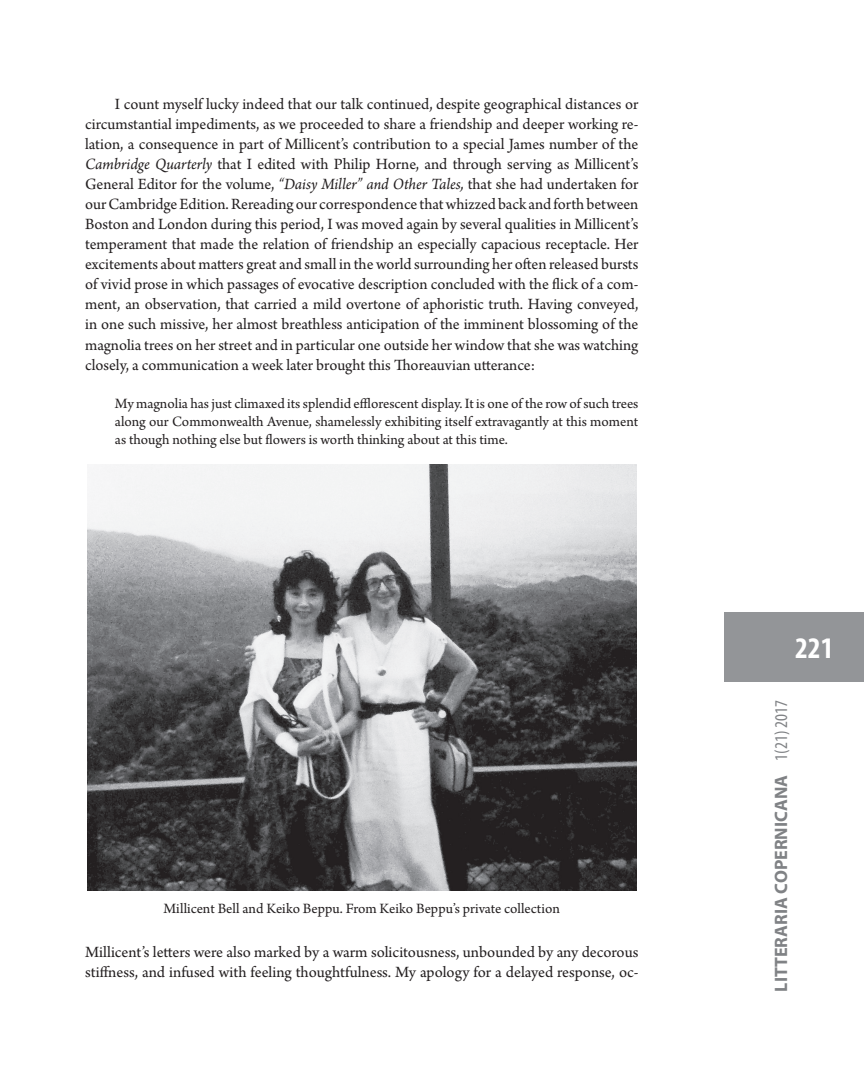
<style>
.page{position:relative;width:864px;height:1089px;background:#fff}
.page>*{position:absolute;margin:0;border:0;box-sizing:border-box;transform-origin:0 0}
.t1{font:700 condensed 30px "Myriad Pro";color:#fff}
.t2{font:700 18px "Myriad Pro";color:#808285}
.t3{font:16.5px/20.1px "Arno Pro";color:#231f20;text-align:justify}
.t4{font:15px/18px "Arno Pro";color:#231f20;text-align:justify}
.s1{font-style:italic}
.s2{font-weight:400;font-stretch:condensed}
</style>
<div class="page">
<div style="left:724px;top:612px;width:139px;height:69px;background:#939598"></div>
<img style="left:87px;top:464px;width:549px;height:426px">
<p class="t3" style="left:85px;top:95px;width:554px;text-indent:30px">I count myself lucky indeed that our talk continued, despite geographical distances or circumstantial impediments, as we proceeded to share a friendship and deeper working re&shy;lation, a consequence in part of Millicent’s contribution to a special James number of the <span class="s1">Cambridge Quarterly</span> that I edited with Philip Horne, and through serving as Millicent’s General Editor for the volume, <span class="s1">“Daisy Miller” and Other Tales,</span> that she had undertaken for our Cambridge Edition. Rereading our correspondence that whizzed back and forth between Boston and London during this period, I was moved again by several qualities in Millicent’s temperament that made the relation of friendship an especially capacious receptacle. Her excitements about matters great and small in the world surrounding her often released bursts of vivid prose in which passages of evocative description concluded with the flick of a com&shy;ment, an observation, that carried a mild overtone of aphoristic truth. Having conveyed, in one such missive, her almost breathless anticipation of the imminent blossoming of the magnolia trees on her street and in particular one outside her window that she was watching closely, a communication a week later brought this Thoreauvian utterance:</p>
<p class="t4" style="left:115px;top:395px;width:525px">My magnolia has just climaxed its splendid efflorescent display. It is one of the row of such trees along our Commonwealth Avenue, shamelessly exhibiting itself extravagantly at this moment as though nothing else but flowers is worth thinking about at this time.</p>
<p class="t4" style="left:163px;top:900px;width:397px">Millicent Bell and Keiko Beppu. From Keiko Beppu’s private collection</p>
<p class="t3" style="left:85px;top:943px;width:554px">Millicent’s letters were also marked by a warm solicitousness, unbounded by any decorous stiffness, and infused with feeling thoughtfulness. My apology for a delayed response, oc-</p>
<h1 class="t1" style="left:794px;top:629px;width:40px">221</h1>
<p class="t2" style="left:768px;top:991px;width:293px;rotate:-90deg">LITTERARIA COPERNICANA <span class="s2">1(21) 2017</span></p>
</div>
